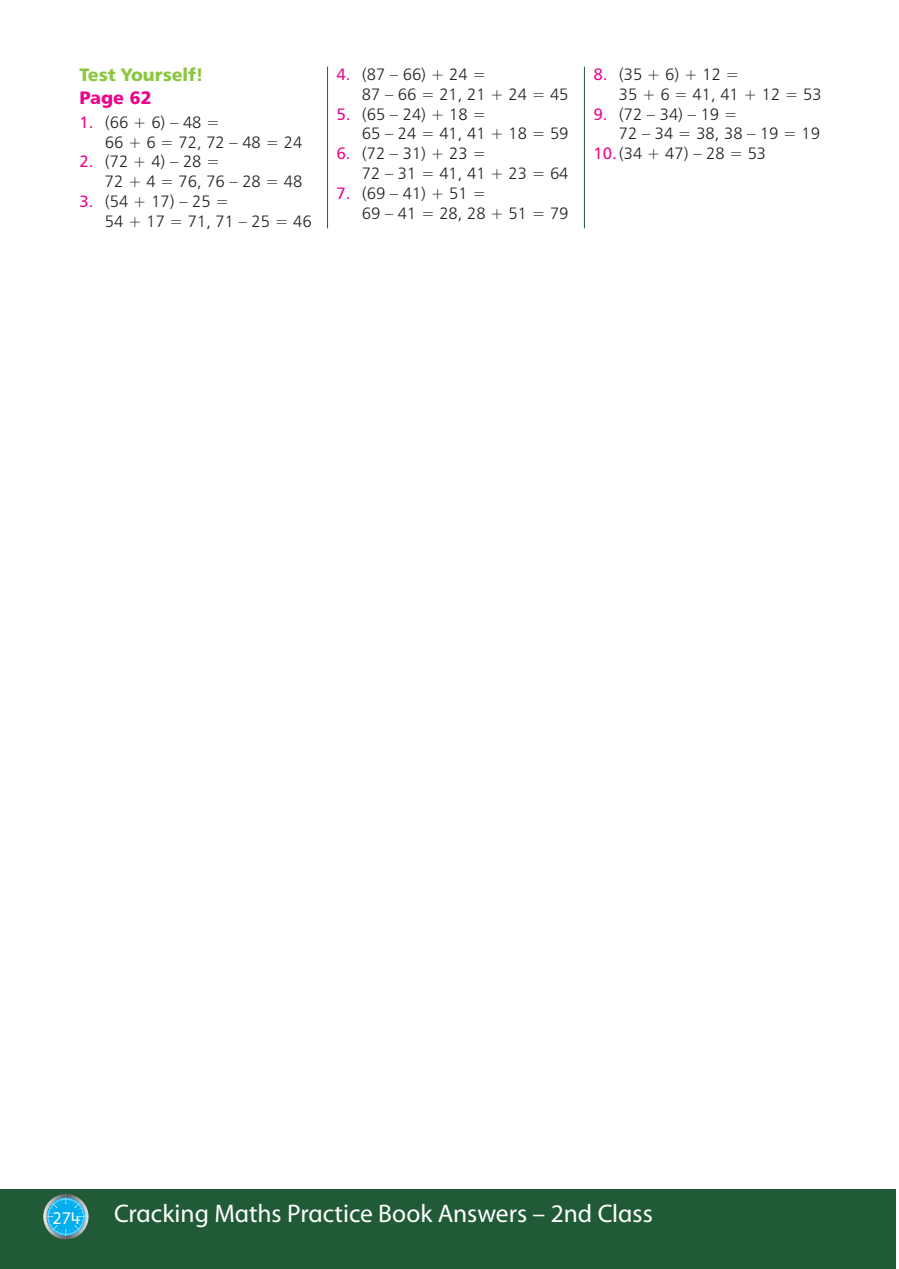
<style>
.page{position:relative;width:899px;height:1269px;background:#fff}
.page>*{position:absolute;margin:0;border:0;box-sizing:border-box;transform-origin:0 0}
.Footer_left{font:25.5px "GHI Myriad";color:#fff}
.t1{font:18px "Humanist 777 BT Black B";color:#8bc640}
.Page_no{font:18px "Humanist 777 BT Black B";color:#ed028c}
.t2{font:18px "GHI Myriad";color:#fff}
.t3{font:16.5px "Humanist 777 BT Light B";color:#231f20}
.s1{font-family:"Humanist 777 BT Roman B";color:#ed028c}
</style>
<div class="page">
<div style="left:0;top:1189px;width:896px;height:80px;background:#205a36"></div>
<svg style="left:43px;top:1194px;width:46px;height:45px"></svg>
<hr style="left:584px;top:67px;width:1px;height:161px;background:#205a36">
<hr style="left:327px;top:67px;width:1px;height:161px;background:#205a36">
<p class="t1" style="left:79px;top:63px;width:126px">Test Yourself!</p>
<p class="Page_no" style="left:79px;top:86px;width:74px">Page 62</p>
<p class="t3" style="left:79px;top:112px;width:142px"><span class="s1">1.</span> (66 + 6) – 48 =</p>
<p class="t3" style="left:105px;top:132px;width:199px">66 + 6 = 72, 72 – 48 = 24</p>
<p class="t3" style="left:79px;top:151px;width:142px"><span class="s1">2.</span> (72 + 4) – 28 =</p>
<p class="t3" style="left:105px;top:171px;width:199px">72 + 4 = 76, 76 – 28 = 48</p>
<p class="t3" style="left:79px;top:191px;width:151px"><span class="s1">3.</span> (54 + 17) – 25 =</p>
<p class="t3" style="left:105px;top:211px;width:208px">54 + 17 = 71, 71 – 25 = 46</p>
<p class="t3" style="left:336px;top:64px;width:151px"><span class="s1">4.</span> (87 – 66) + 24 =</p>
<p class="t3" style="left:362px;top:84px;width:208px">87 – 66 = 21, 21 + 24 = 45</p>
<p class="t3" style="left:336px;top:104px;width:151px"><span class="s1">5.</span> (65 – 24) + 18 =</p>
<p class="t3" style="left:362px;top:123px;width:208px">65 – 24 = 41, 41 + 18 = 59</p>
<p class="t3" style="left:336px;top:143px;width:151px"><span class="s1">6.</span> (72 – 31) + 23 =</p>
<p class="t3" style="left:362px;top:163px;width:208px">72 – 31 = 41, 41 + 23 = 64</p>
<p class="t3" style="left:336px;top:183px;width:151px"><span class="s1">7.</span> (69 – 41) + 51 =</p>
<p class="t3" style="left:362px;top:203px;width:208px">69 – 41 = 28, 28 + 51 = 79</p>
<p class="t3" style="left:593px;top:64px;width:147px"><span class="s1">8.</span> (35 + 6) + 12 =</p>
<p class="t3" style="left:619px;top:84px;width:204px">35 + 6 = 41, 41 + 12 = 53</p>
<p class="t3" style="left:593px;top:104px;width:146px"><span class="s1">9.</span> (72 – 34) – 19 =</p>
<p class="t3" style="left:619px;top:123px;width:203px">72 – 34 = 38, 38 – 19 = 19</p>
<p class="t3" style="left:593px;top:143px;width:174px"><span class="s1">10.</span>(34 + 47) – 28 = 53</p>
<p class="t2" style="left:53px;top:1208px;width:29px">274</p>
<p class="Footer_left" style="left:114px;top:1200px;width:540px">Cracking Maths Practice Book Answers – 2nd Class</p>
</div>
